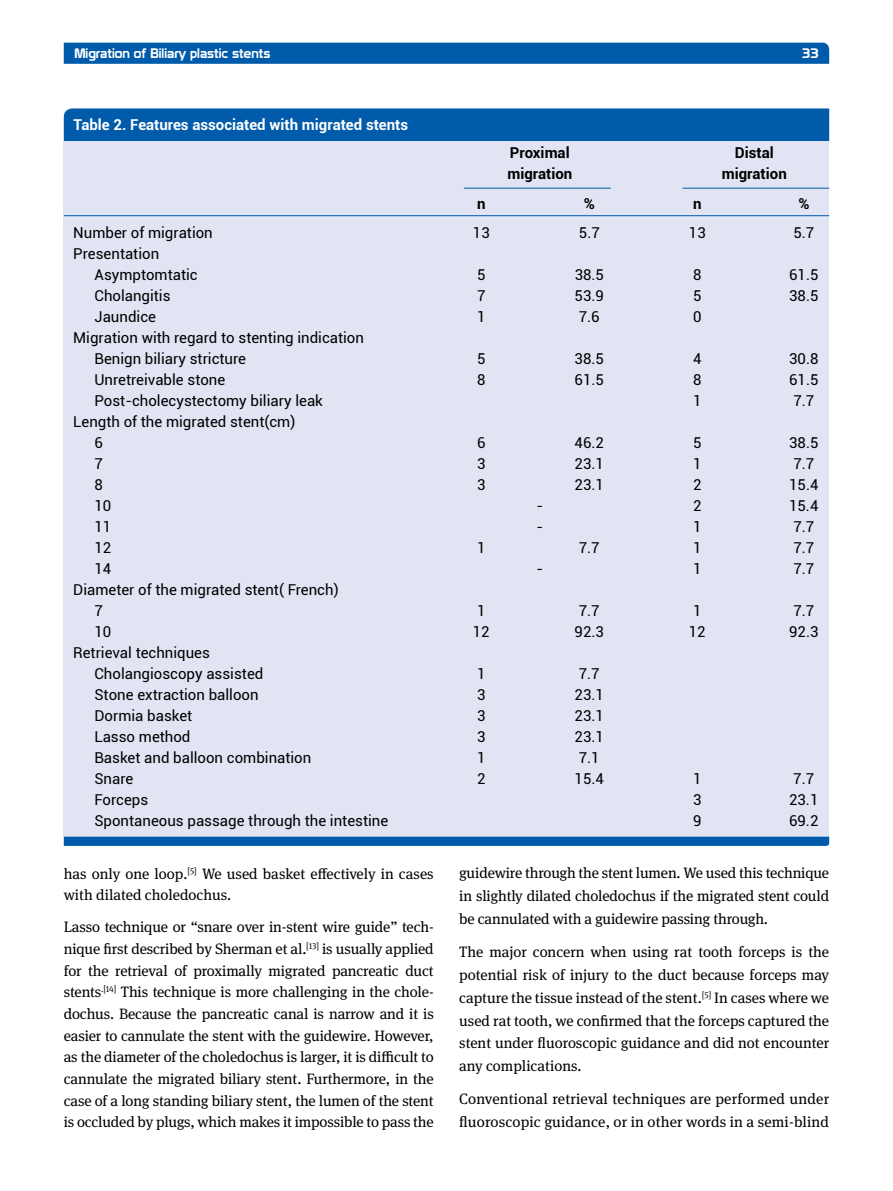
<style>
.page{position:relative;width:893px;height:1191px;background:#fff}
.page>*{position:absolute;margin:0;border:0;box-sizing:border-box;transform-origin:0 0}
.t1{font:15px/21.6px "DG Meta Serif Science";color:#000;text-align:justify}
.t2{font:15px/21px "Roboto";color:#000}
.t3{font:700 15px "Roboto";color:#fff}
.t4{font:700 15px "Roboto";color:#000}
.t5{font:13.5px "Prototype";color:#fff}
</style>
<div class="page">
<div style="left:64px;top:43px;width:765px;height:21px;background:#005baa"></div>
<div style="left:64px;top:141px;width:765px;height:696px;background:#e1e4f3"></div>
<div style="left:64px;top:108px;width:765px;height:33px;background:#005baa"></div>
<svg style="left:64px;top:836px;width:765px;height:10px;background:#1165af"></svg>
<hr style="left:64px;top:215px;width:765px;height:1px;background:#005baa">
<hr style="left:464px;top:188px;width:147px;height:1px;background:#005baa">
<hr style="left:682px;top:188px;width:147px;height:1px;background:#005baa">
<p class="t5" style="left:74px;top:45px;width:197px">Migration of Biliary plastic stents</p>
<p class="t5" style="left:802px;top:45px;width:18px">33</p>
<p class="t3" style="left:73px;top:115px;width:336px">Table 2. Features associated with migrated stents</p>
<p class="t4" style="left:510px;top:142px;width:61px">Proximal</p>
<p class="t4" style="left:735px;top:142px;width:40px">Distal</p>
<p class="t4" style="left:507px;top:163px;width:66px">migration</p>
<p class="t4" style="left:722px;top:163px;width:66px">migration</p>
<p class="t4" style="left:477px;top:193px;width:10px">n</p>
<p class="t4" style="left:584px;top:193px;width:13px">%</p>
<p class="t4" style="left:693px;top:193px;width:10px">n</p>
<p class="t4" style="left:798px;top:193px;width:13px">%</p>
<p class="t2" style="left:73px;top:222px;width:141px">Number of migration</p>
<p class="t2" style="left:473px;top:222px;width:18px">13</p>
<p class="t2" style="left:579px;top:222px;width:22px">5.7</p>
<p class="t2" style="left:689px;top:222px;width:18px">13</p>
<p class="t2" style="left:793px;top:222px;width:22px">5.7</p>
<p class="t2" style="left:95px;top:243px;width:105px;text-indent:-21px">Presentation<br>Asymptomtatic</p>
<p class="t2" style="left:477px;top:264px;width:10px">5</p>
<p class="t2" style="left:575px;top:264px;width:31px">38.5</p>
<p class="t2" style="left:693px;top:264px;width:10px">8</p>
<p class="t2" style="left:789px;top:264px;width:31px">61.5</p>
<p class="t2" style="left:95px;top:285px;width:78px">Cholangitis</p>
<p class="t2" style="left:477px;top:285px;width:10px">7</p>
<p class="t2" style="left:575px;top:285px;width:31px">53.9</p>
<p class="t2" style="left:693px;top:285px;width:10px">5</p>
<p class="t2" style="left:789px;top:285px;width:31px">38.5</p>
<p class="t2" style="left:95px;top:306px;width:63px">Jaundice</p>
<p class="t2" style="left:477px;top:306px;width:10px">1</p>
<p class="t2" style="left:579px;top:306px;width:22px">7.6</p>
<p class="t2" style="left:693px;top:306px;width:10px">0</p>
<p class="t2" style="left:95px;top:327px;width:271px;text-indent:-21px">Migration with regard to stenting indication<br>Benign biliary stricture</p>
<p class="t2" style="left:477px;top:348px;width:10px">5</p>
<p class="t2" style="left:575px;top:348px;width:31px">38.5</p>
<p class="t2" style="left:693px;top:348px;width:10px">4</p>
<p class="t2" style="left:789px;top:348px;width:31px">30.8</p>
<p class="t2" style="left:94px;top:369px;width:132px">Unretreivable stone</p>
<p class="t2" style="left:477px;top:369px;width:10px">8</p>
<p class="t2" style="left:575px;top:369px;width:31px">61.5</p>
<p class="t2" style="left:693px;top:369px;width:10px">8</p>
<p class="t2" style="left:789px;top:369px;width:31px">61.5</p>
<p class="t2" style="left:94px;top:390px;width:230px">Post-cholecystectomy biliary leak</p>
<p class="t2" style="left:693px;top:390px;width:10px">1</p>
<p class="t2" style="left:793px;top:390px;width:22px">7.7</p>
<p class="t2" style="left:94px;top:411px;width:202px;text-indent:-21px">Length of the migrated stent(cm)<br>6</p>
<p class="t2" style="left:477px;top:432px;width:10px">6</p>
<p class="t2" style="left:575px;top:432px;width:31px">46.2</p>
<p class="t2" style="left:693px;top:432px;width:10px">5</p>
<p class="t2" style="left:789px;top:432px;width:31px">38.5</p>
<p class="t2" style="left:94px;top:453px;width:10px">7</p>
<p class="t2" style="left:477px;top:453px;width:10px">3</p>
<p class="t2" style="left:575px;top:453px;width:31px">23.1</p>
<p class="t2" style="left:693px;top:453px;width:10px">1</p>
<p class="t2" style="left:793px;top:453px;width:22px">7.7</p>
<p class="t2" style="left:94px;top:474px;width:10px">8</p>
<p class="t2" style="left:477px;top:474px;width:10px">3</p>
<p class="t2" style="left:575px;top:474px;width:31px">23.1</p>
<p class="t2" style="left:693px;top:474px;width:10px">2</p>
<p class="t2" style="left:789px;top:474px;width:31px">15.4</p>
<p class="t2" style="left:94px;top:495px;width:18px">10</p>
<p class="t2" style="left:536px;top:495px;width:8px">-</p>
<p class="t2" style="left:693px;top:495px;width:10px">2</p>
<p class="t2" style="left:789px;top:495px;width:31px">15.4</p>
<p class="t2" style="left:94px;top:516px;width:18px">11</p>
<p class="t2" style="left:536px;top:516px;width:8px">-</p>
<p class="t2" style="left:693px;top:516px;width:10px">1</p>
<p class="t2" style="left:793px;top:516px;width:22px">7.7</p>
<p class="t2" style="left:94px;top:537px;width:18px">12</p>
<p class="t2" style="left:477px;top:537px;width:10px">1</p>
<p class="t2" style="left:579px;top:537px;width:22px">7.7</p>
<p class="t2" style="left:693px;top:537px;width:10px">1</p>
<p class="t2" style="left:793px;top:537px;width:22px">7.7</p>
<p class="t2" style="left:94px;top:558px;width:18px">14</p>
<p class="t2" style="left:536px;top:558px;width:8px">-</p>
<p class="t2" style="left:693px;top:558px;width:10px">1</p>
<p class="t2" style="left:793px;top:558px;width:22px">7.7</p>
<p class="t2" style="left:94px;top:579px;width:246px;text-indent:-21px">Diameter of the migrated stent( French)<br>7</p>
<p class="t2" style="left:477px;top:600px;width:10px">1</p>
<p class="t2" style="left:579px;top:600px;width:22px">7.7</p>
<p class="t2" style="left:693px;top:600px;width:10px">1</p>
<p class="t2" style="left:793px;top:600px;width:22px">7.7</p>
<p class="t2" style="left:94px;top:621px;width:18px">10</p>
<p class="t2" style="left:473px;top:621px;width:18px">12</p>
<p class="t2" style="left:575px;top:621px;width:31px">92.3</p>
<p class="t2" style="left:689px;top:621px;width:18px">12</p>
<p class="t2" style="left:789px;top:621px;width:31px">92.3</p>
<p class="t2" style="left:94px;top:642px;width:170px;text-indent:-21px">Retrieval techniques<br>Cholangioscopy assisted</p>
<p class="t2" style="left:477px;top:663px;width:10px">1</p>
<p class="t2" style="left:579px;top:663px;width:22px">7.7</p>
<p class="t2" style="left:94px;top:684px;width:166px">Stone extraction balloon</p>
<p class="t2" style="left:477px;top:684px;width:10px">3</p>
<p class="t2" style="left:575px;top:684px;width:31px">23.1</p>
<p class="t2" style="left:94px;top:705px;width:99px">Dormia basket</p>
<p class="t2" style="left:477px;top:705px;width:10px">3</p>
<p class="t2" style="left:575px;top:705px;width:31px">23.1</p>
<p class="t2" style="left:94px;top:726px;width:98px">Lasso method</p>
<p class="t2" style="left:477px;top:726px;width:10px">3</p>
<p class="t2" style="left:575px;top:726px;width:31px">23.1</p>
<p class="t2" style="left:94px;top:747px;width:218px">Basket and balloon combination</p>
<p class="t2" style="left:477px;top:747px;width:10px">1</p>
<p class="t2" style="left:579px;top:747px;width:22px">7.1</p>
<p class="t2" style="left:94px;top:768px;width:40px">Snare</p>
<p class="t2" style="left:477px;top:768px;width:10px">2</p>
<p class="t2" style="left:575px;top:768px;width:31px">15.4</p>
<p class="t2" style="left:693px;top:768px;width:10px">1</p>
<p class="t2" style="left:793px;top:768px;width:22px">7.7</p>
<p class="t2" style="left:94px;top:789px;width:55px">Forceps</p>
<p class="t2" style="left:693px;top:789px;width:10px">3</p>
<p class="t2" style="left:789px;top:789px;width:31px">23.1</p>
<p class="t2" style="left:94px;top:810px;width:295px">Spontaneous passage through the intestine</p>
<p class="t2" style="left:693px;top:810px;width:10px">9</p>
<p class="t2" style="left:789px;top:810px;width:31px">69.2</p>
<p class="t1" style="left:64px;top:862px;width:371px">has only one loop.<sup>[5]</sup> We used basket effectively in cases with dilated choledochus.</p>
<p class="t1" style="left:64px;top:916px;width:371px">Lasso technique or “snare over in-stent wire guide” tech&shy;nique first described by Sherman et al.<sup>[13]</sup> is usually applied for the retrieval of proximally migrated pancreatic duct stents<sup>.[14]</sup> This technique is more challenging in the chole&shy;dochus. Because the pancreatic canal is narrow and it is easier to cannulate the stent with the guidewire. However, as the diameter of the choledochus is larger, it is difficult to cannulate the migrated biliary stent. Furthermore, in the case of a long standing biliary stent, the lumen of the stent is occluded by plugs, which makes it impossible to pass the</p>
<p class="t1" style="left:459px;top:861px;width:371px;line-height:22.8px">guidewire through the stent lumen. We used this technique in slightly dilated choledochus if the migrated stent could be cannulated with a guidewire passing through.</p>
<p class="t1" style="left:459px;top:940px;width:371px;line-height:22.8px">The major concern when using rat tooth forceps is the potential risk of injury to the duct because forceps may capture the tissue instead of the stent.<sup>[5]</sup> In cases where we used rat tooth, we confirmed that the forceps captured the stent under fluoroscopic guidance and did not encounter any complications.</p>
<p class="t1" style="left:459px;top:1087px;width:371px;line-height:22.8px">Conventional retrieval techniques are performed under fluoroscopic guidance, or in other words in a semi-blind</p>
</div>
